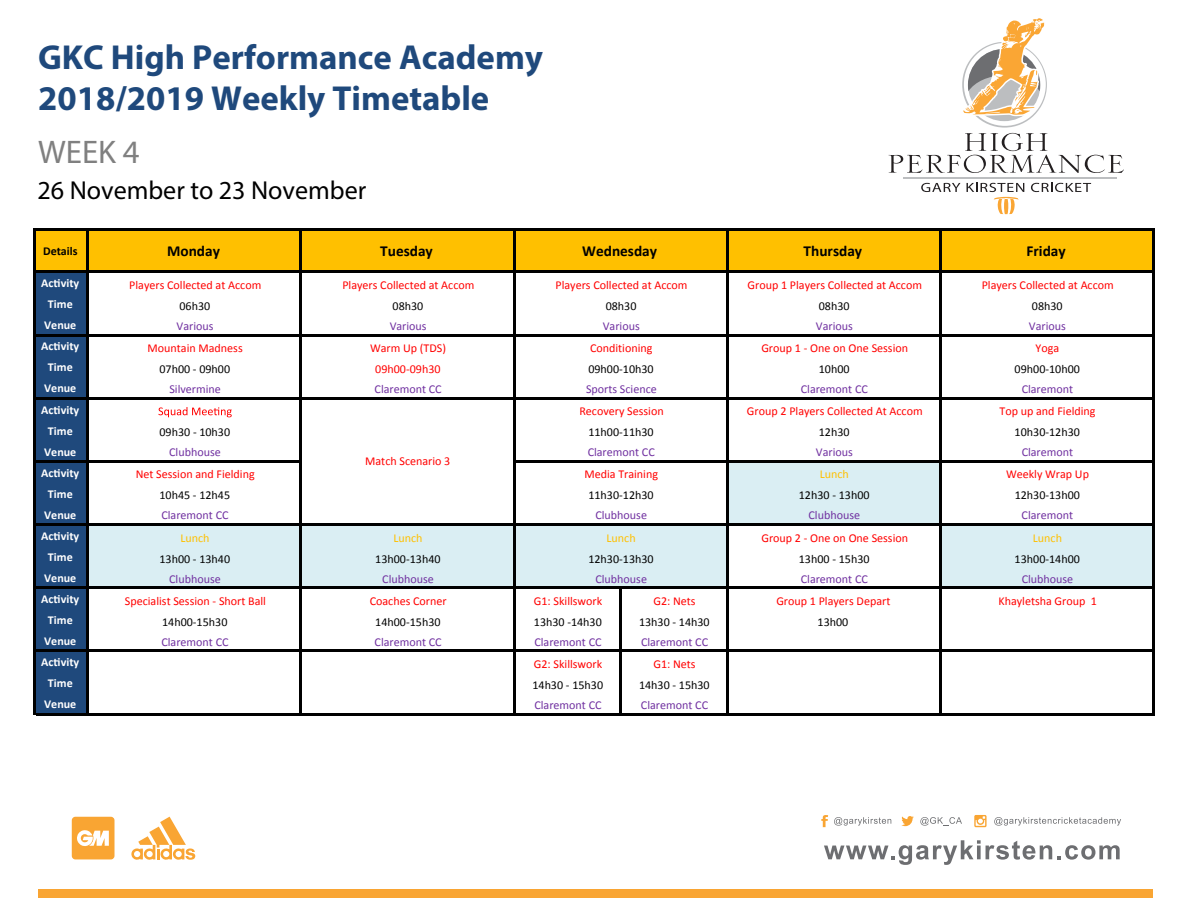
<style>
.page{position:relative;width:1188px;height:918px;background:#fff}
.page>*{position:absolute;margin:0;border:0;box-sizing:border-box;transform-origin:0 0}
.t1{font:700 34.8px/41.7px "Myriad Pro";color:#1f497c}
.t2{font:32.7px "Myriad Pro";color:#808080}
.t3{font:26.1px "Myriad Pro";color:#000}
.t4{font:700 15.3px "Calibri";color:#000}
.t5{font:12px "Calibri";color:#f00}
.t6{font:12px "Calibri";color:#7030a0}
.t7{font:12px "Calibri";color:#000}
.t8{font:700 12px/21px "Calibri";color:#fff;text-align:center}
.t9{font:12px "Calibri";color:#ffc000}
.t10{font:700 12px "Calibri";color:#000}
</style>
<div class="page">
<div style="left:87px;top:524px;width:640px;height:64px;background:#daeef3"></div>
<div style="left:35px;top:255px;width:53px;height:333px;background:#1f497c"></div>
<div style="left:35px;top:230px;width:1119px;height:42px;background:#ffc000"></div>
<div style="left:727px;top:461px;width:213px;height:64px;background:#daeef3"></div>
<div style="left:940px;top:525px;width:214px;height:63px;background:#daeef3"></div>
<div style="left:35px;top:588px;width:53px;height:126px;background:#1f497c"></div>
<svg style="left:158px;top:407px;width:74px;height:10px"></svg>
<hr style="left:36px;top:460px;width:266px;height:2px;background:#000">
<hr style="left:33px;top:229px;width:3px;height:486px;background:#000">
<hr style="left:87px;top:231px;width:2px;height:482px;background:#000">
<hr style="left:300px;top:231px;width:2px;height:483px;background:#000">
<hr style="left:513px;top:231px;width:2px;height:483px;background:#000">
<hr style="left:726px;top:231px;width:2px;height:482px;background:#000">
<hr style="left:939px;top:231px;width:2px;height:483px;background:#000">
<hr style="left:1152px;top:231px;width:3px;height:484px;background:#000">
<hr style="left:620px;top:589px;width:2px;height:126px;background:#000">
<hr style="left:36px;top:229px;width:1119px;height:2px;background:#000">
<hr style="left:36px;top:271px;width:1119px;height:2px;background:#000">
<hr style="left:36px;top:334px;width:1119px;height:2px;background:#000">
<hr style="left:36px;top:397px;width:1119px;height:2px;background:#000">
<hr style="left:515px;top:460px;width:640px;height:2px;background:#000">
<hr style="left:36px;top:523px;width:1119px;height:3px;background:#000">
<hr style="left:36px;top:587px;width:1119px;height:2px;background:#000">
<hr style="left:36px;top:650px;width:1119px;height:2px;background:#000">
<hr style="left:36px;top:713px;width:1119px;height:2px;background:#000">
<hr style="left:903px;top:178px;width:214px;height:1px;background:#bcbec0">
<svg style="left:921px;top:183px;width:39px;height:9px"></svg>
<svg style="left:1031px;top:183px;width:60px;height:9px"></svg>
<svg style="left:967px;top:183px;width:57px;height:31px"></svg>
<svg style="left:889px;top:18px;width:235px;height:155px"></svg>
<svg style="left:824px;top:840px;width:296px;height:25px"></svg>
<svg style="left:974px;top:815px;width:13px;height:12px"></svg>
<svg style="left:901px;top:816px;width:13px;height:10px"></svg>
<svg style="left:821px;top:815px;width:7px;height:12px"></svg>
<svg style="left:834px;top:817px;width:57px;height:9px"></svg>
<svg style="left:920px;top:817px;width:42px;height:9px"></svg>
<svg style="left:994px;top:817px;width:127px;height:9px"></svg>
<svg style="left:131px;top:817px;width:64px;height:43px"></svg>
<svg style="left:72px;top:817px;width:43px;height:42px"></svg>
<div style="left:38px;top:889px;width:1115px;height:9px;background:#f9a533"></div>
<h1 class="t1" style="left:38px;top:35px;width:506px">GKC High Performance Academy<br>2018/2019 Weekly Timetable</h1>
<h2 class="t2" style="left:38px;top:132px;width:103px">WEEK 4</h2>
<h3 class="t3" style="left:37px;top:174px;width:330px">26 November to 23 November</h3>
<p class="t10" style="left:43px;top:244px;width:36px">Details</p>
<p class="t4" style="left:167px;top:241px;width:54px">Monday</p>
<p class="t4" style="left:380px;top:241px;width:54px">Tuesday</p>
<p class="t4" style="left:582px;top:241px;width:76px">Wednesday</p>
<p class="t4" style="left:804px;top:241px;width:60px">Thursday</p>
<p class="t4" style="left:1026px;top:241px;width:41px">Friday</p>
<p class="t8" style="left:41px;top:273px;width:39px">Activity<br>Time<br>Venue<br>Activity<br>Time<br>Venue<br>Activity<br>Time<br>Venue<br>Activity<br>Time<br>Venue<br>Activity<br>Time<br>Venue<br>Activity<br>Time<br>Venue<br>Activity<br>Time<br>Venue</p>
<p class="t5" style="left:129px;top:277px;width:134px">Players Collected at Accom</p>
<p class="t5" style="left:342px;top:277px;width:134px">Players Collected at Accom</p>
<p class="t5" style="left:555px;top:277px;width:134px">Players Collected at Accom</p>
<p class="t5" style="left:748px;top:277px;width:176px">Group 1 Players Collected at Accom</p>
<p class="t5" style="left:982px;top:277px;width:134px">Players Collected at Accom</p>
<p class="t7" style="left:179px;top:298px;width:32px">06h30</p>
<p class="t7" style="left:393px;top:298px;width:32px">08h30</p>
<p class="t7" style="left:606px;top:298px;width:32px">08h30</p>
<p class="t7" style="left:819px;top:298px;width:32px">08h30</p>
<p class="t7" style="left:1032px;top:298px;width:32px">08h30</p>
<p class="t6" style="left:177px;top:318px;width:38px">Various</p>
<p class="t6" style="left:390px;top:318px;width:38px">Various</p>
<p class="t6" style="left:603px;top:318px;width:38px">Various</p>
<p class="t6" style="left:816px;top:318px;width:38px">Various</p>
<p class="t6" style="left:1029px;top:318px;width:38px">Various</p>
<p class="t5" style="left:148px;top:340px;width:97px">Mountain Madness</p>
<p class="t5" style="left:590px;top:340px;width:64px">Conditioning</p>
<p class="t7" style="left:819px;top:362px;width:32px">10h00</p>
<p class="t5" style="left:370px;top:340px;width:78px">Warm Up (TDS)</p>
<p class="t5" style="left:1036px;top:340px;width:25px">Yoga</p>
<p class="t5" style="left:375px;top:362px;width:67px">09h00-09h30</p>
<p class="t5" style="left:761px;top:340px;width:148px">Group 1 - One on One Session</p>
<p class="t7" style="left:159px;top:362px;width:72px">07h00 - 09h00</p>
<p class="t7" style="left:588px;top:362px;width:67px">09h00-10h30</p>
<p class="t7" style="left:1015px;top:362px;width:67px">09h00-10h00</p>
<p class="t6" style="left:1022px;top:381px;width:53px">Claremont</p>
<p class="t6" style="left:169px;top:381px;width:53px">Silvermine</p>
<p class="t6" style="left:586px;top:381px;width:72px">Sports Science</p>
<p class="t6" style="left:801px;top:381px;width:69px">Claremont CC</p>
<p class="t5" style="left:747px;top:404px;width:177px">Group 2 Players Collected At Accom</p>
<p class="t7" style="left:819px;top:425px;width:32px">12h30</p>
<p class="t6" style="left:816px;top:445px;width:38px">Various</p>
<p class="t9" style="left:820px;top:467px;width:31px">Lunch</p>
<p class="t6" style="left:375px;top:382px;width:69px">Claremont CC</p>
<p class="t5" style="left:579px;top:404px;width:86px">Recovery Session</p>
<p class="t5" style="left:1000px;top:404px;width:98px">Top up and Fielding</p>
<p class="t7" style="left:159px;top:425px;width:72px">09h30 - 10h30</p>
<p class="t7" style="left:588px;top:425px;width:67px">11h00-11h30</p>
<p class="t7" style="left:1015px;top:425px;width:67px">10h30-12h30</p>
<p class="t6" style="left:169px;top:445px;width:53px">Clubhouse</p>
<p class="t6" style="left:588px;top:445px;width:69px">Claremont CC</p>
<p class="t6" style="left:1022px;top:445px;width:53px">Claremont</p>
<p class="t5" style="left:365px;top:453px;width:87px">Match Scenario 3</p>
<p class="t5" style="left:1006px;top:467px;width:85px">Weekly Wrap Up</p>
<p class="t5" style="left:136px;top:467px;width:121px">Net Session and Fielding</p>
<p class="t5" style="left:584px;top:467px;width:75px">Media Training</p>
<p class="t7" style="left:588px;top:488px;width:67px">11h30-12h30</p>
<p class="t6" style="left:595px;top:508px;width:53px">Clubhouse</p>
<p class="t7" style="left:159px;top:488px;width:72px">10h45 - 12h45</p>
<p class="t7" style="left:799px;top:488px;width:72px">12h30 - 13h00</p>
<p class="t7" style="left:1015px;top:488px;width:67px">12h30-13h00</p>
<p class="t9" style="left:180px;top:530px;width:31px">Lunch</p>
<p class="t9" style="left:393px;top:530px;width:31px">Lunch</p>
<p class="t9" style="left:1033px;top:530px;width:31px">Lunch</p>
<p class="t6" style="left:161px;top:508px;width:69px">Claremont CC</p>
<p class="t6" style="left:809px;top:508px;width:53px">Clubhouse</p>
<p class="t6" style="left:1022px;top:508px;width:53px">Claremont</p>
<p class="t9" style="left:607px;top:530px;width:31px">Lunch</p>
<p class="t5" style="left:761px;top:530px;width:148px">Group 2 - One on One Session</p>
<p class="t7" style="left:799px;top:551px;width:72px">13h00 - 15h30</p>
<p class="t7" style="left:159px;top:551px;width:72px">13h00 - 13h40</p>
<p class="t6" style="left:169px;top:571px;width:53px">Clubhouse</p>
<p class="t7" style="left:1015px;top:551px;width:67px">13h00-14h00</p>
<p class="t6" style="left:1022px;top:571px;width:53px">Clubhouse</p>
<p class="t7" style="left:375px;top:551px;width:67px">13h00-13h40</p>
<p class="t7" style="left:588px;top:551px;width:67px">12h30-13h30</p>
<p class="t6" style="left:382px;top:571px;width:53px">Clubhouse</p>
<p class="t6" style="left:595px;top:571px;width:53px">Clubhouse</p>
<p class="t6" style="left:801px;top:571px;width:69px">Claremont CC</p>
<p class="t5" style="left:125px;top:593px;width:143px">Specialist Session - Short Ball</p>
<p class="t5" style="left:998px;top:593px;width:100px">Khayletsha Group 1</p>
<p class="t7" style="left:162px;top:614px;width:67px">14h00-15h30</p>
<p class="t6" style="left:161px;top:634px;width:69px">Claremont CC</p>
<p class="t5" style="left:776px;top:593px;width:116px">Group 1 Players Depart</p>
<p class="t5" style="left:370px;top:593px;width:78px">Coaches Corner</p>
<p class="t7" style="left:375px;top:614px;width:67px">14h00-15h30</p>
<p class="t6" style="left:375px;top:634px;width:69px">Claremont CC</p>
<p class="t5" style="left:534px;top:593px;width:70px">G1: Skillswork</p>
<p class="t5" style="left:653px;top:593px;width:44px">G2: Nets</p>
<p class="t7" style="left:534px;top:614px;width:69px">13h30 -14h30</p>
<p class="t7" style="left:639px;top:614px;width:72px">13h30 - 14h30</p>
<p class="t6" style="left:534px;top:634px;width:69px">Claremont CC</p>
<p class="t6" style="left:641px;top:634px;width:69px">Claremont CC</p>
<p class="t5" style="left:534px;top:656px;width:70px">G2: Skillswork</p>
<p class="t5" style="left:653px;top:656px;width:44px">G1: Nets</p>
<p class="t7" style="left:818px;top:614px;width:32px">13h00</p>
<p class="t7" style="left:532px;top:677px;width:72px">14h30 - 15h30</p>
<p class="t7" style="left:639px;top:677px;width:72px">14h30 - 15h30</p>
<p class="t6" style="left:534px;top:697px;width:69px">Claremont CC</p>
<p class="t6" style="left:641px;top:697px;width:69px">Claremont CC</p>
</div>
